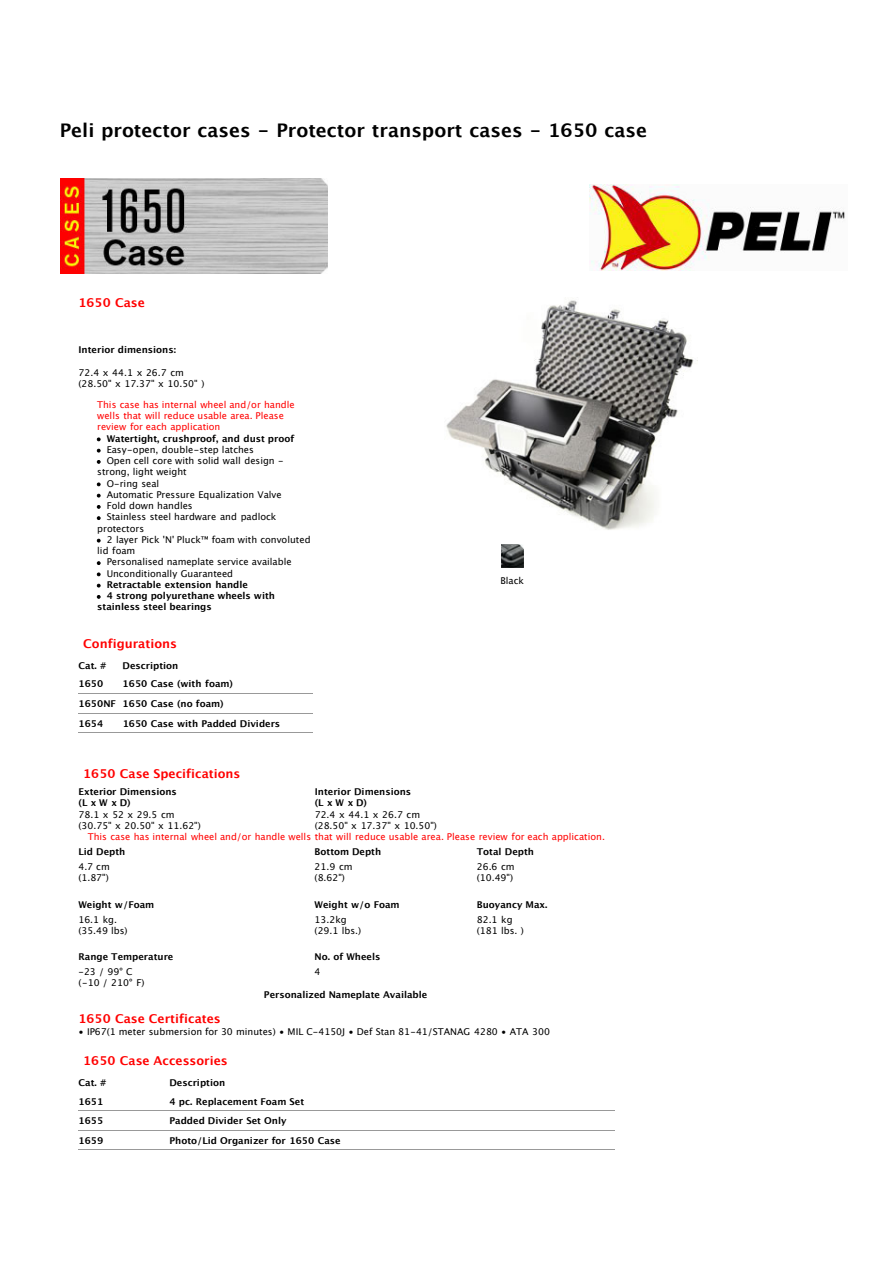
<style>
.page{position:relative;width:893px;height:1263px;background:#fff}
.page>*{position:absolute;margin:0;border:0;box-sizing:border-box;transform-origin:0 0}
.t1{font:700 18.75px "Lucida Grande";color:#000}
.t2{font:700 12.15px "Lucida Grande";color:#f00}
.t3{font:9.3px/11.2px "Lucida Grande";color:#000}
.t4{font:700 9.3px/19.6px "Lucida Grande";color:#000}
.t5{font:9.3px/11.2px "Lucida Grande";color:#f00}
</style>
<div class="page">
<hr style="left:79px;top:693px;width:44px;height:1px;background:#999">
<hr style="left:123px;top:693px;width:190px;height:1px;background:#999">
<hr style="left:79px;top:713px;width:44px;height:1px;background:#999">
<hr style="left:123px;top:713px;width:190px;height:1px;background:#999">
<hr style="left:79px;top:732px;width:44px;height:1px;background:#999">
<hr style="left:123px;top:732px;width:190px;height:1px;background:#999">
<hr style="left:79px;top:1110px;width:72px;height:1px;background:#999">
<svg style="left:151px;top:1110px;width:18px;height:1px"></svg>
<hr style="left:169px;top:1110px;width:446px;height:1px;background:#999">
<hr style="left:79px;top:1130px;width:72px;height:1px;background:#999">
<svg style="left:151px;top:1130px;width:18px;height:1px"></svg>
<hr style="left:169px;top:1130px;width:446px;height:1px;background:#999">
<hr style="left:79px;top:1149px;width:72px;height:1px;background:#999">
<svg style="left:151px;top:1149px;width:18px;height:1px"></svg>
<hr style="left:169px;top:1149px;width:446px;height:1px;background:#999">
<svg style="left:97px;top:437px;width:4px;height:4px"></svg>
<svg style="left:97px;top:449px;width:4px;height:3px"></svg>
<svg style="left:97px;top:460px;width:4px;height:4px"></svg>
<svg style="left:97px;top:482px;width:4px;height:4px"></svg>
<svg style="left:97px;top:494px;width:4px;height:3px"></svg>
<svg style="left:97px;top:505px;width:4px;height:4px"></svg>
<svg style="left:97px;top:516px;width:4px;height:4px"></svg>
<svg style="left:97px;top:539px;width:4px;height:3px"></svg>
<svg style="left:97px;top:561px;width:4px;height:4px"></svg>
<svg style="left:97px;top:572px;width:4px;height:4px"></svg>
<svg style="left:97px;top:584px;width:4px;height:3px"></svg>
<svg style="left:97px;top:595px;width:4px;height:4px"></svg>
<img style="left:60px;top:179px;width:267px;height:94px">
<img style="left:590px;top:185px;width:255px;height:85px">
<img style="left:501px;top:545px;width:23px;height:22px">
<img style="left:446px;top:300px;width:252px;height:230px">
<h1 class="t1" style="left:60px;top:115px;width:589px">Peli protector cases - Protector transport cases - 1650 case</h1>
<h2 class="t2" style="left:79px;top:293px;width:68px">1650 Case</h2>
<p class="t4" style="left:79px;top:339px;width:99px">Interior dimensions:</p>
<p class="t3" style="left:79px;top:367px;width:127px">72.4 x 44.1 x 26.7 cm (28.50" x 17.37" x 10.50" )</p>
<p class="t5" style="left:97px;top:399px;width:199px">This case has internal wheel and/or handle wells that will reduce usable area. Please review for each application</p>
<p class="t4" style="left:107px;top:428px;width:189px">Watertight, crushproof, and dust proof</p>
<p class="t3" style="left:107px;top:444px;width:149px">Easy-open, double-step latches</p>
<p class="t3" style="left:107px;top:455px;width:178px">Open cell core with solid wall design -</p>
<p class="t3" style="left:97px;top:467px;width:91px">strong, light weight</p>
<p class="t3" style="left:107px;top:478px;width:54px">O-ring seal</p>
<p class="t3" style="left:107px;top:489px;width:177px">Automatic Pressure Equalization Valve</p>
<p class="t3" style="left:107px;top:500px;width:88px">Fold down handles</p>
<p class="t3" style="left:107px;top:512px;width:171px">Stainless steel hardware and padlock</p>
<p class="t3" style="left:97px;top:523px;width:48px">protectors</p>
<p class="t3" style="left:107px;top:534px;width:205px">2 layer Pick 'N' Pluck™ foam with convoluted</p>
<p class="t3" style="left:97px;top:545px;width:40px">lid foam</p>
<p class="t3" style="left:107px;top:557px;width:186px">Personalised nameplate service available</p>
<p class="t3" style="left:107px;top:568px;width:128px">Unconditionally Guaranteed</p>
<p class="t4" style="left:107px;top:575px;width:143px">Retractable extension handle</p>
<p class="t4" style="left:107px;top:586px;width:170px">4 strong polyurethane wheels with</p>
<p class="t4" style="left:97px;top:597px;width:116px">stainless steel bearings</p>
<h2 class="t2" style="left:83px;top:634px;width:95px">Configurations</h2>
<p class="t4" style="left:79px;top:655px;width:29px">Cat. #</p>
<p class="t4" style="left:123px;top:655px;width:57px">Description</p>
<p class="t4" style="left:79px;top:674px;width:26px">1650</p>
<p class="t4" style="left:79px;top:674px;width:156px;text-indent:44px">1650 Case (with foam)<br>1650NF 1650 Case (no foam)<br>1654</p>
<p class="t4" style="left:123px;top:713px;width:159px">1650 Case with Padded Dividers</p>
<p class="t3" style="left:500px;top:575px;width:25px">Black</p>
<h2 class="t2" style="left:83px;top:764px;width:159px">1650 Case Specifications</h2>
<p class="t4" style="left:79px;top:786px;width:100px;line-height:11.2px">Exterior Dimensions (LxWxD)</p>
<p class="t4" style="left:315px;top:786px;width:98px;line-height:11.2px">Interior Dimensions (LxWxD)</p>
<p class="t3" style="left:79px;top:809px;width:124px">78.1 x 52 x 29.5 cm (30.75" x 20.50" x 11.62")</p>
<p class="t3" style="left:315px;top:809px;width:124px">72.4 x 44.1 x 26.7 cm (28.50" x 17.37" x 10.50")</p>
<p class="t5" style="left:88px;top:831px;width:519px">This case has internal wheel and/or handle wells that will reduce usable area. Please review for each application.</p>
<p class="t4" style="left:78px;top:842px;width:48px">Lid Depth</p>
<p class="t4" style="left:315px;top:842px;width:68px">Bottom Depth</p>
<p class="t4" style="left:477px;top:842px;width:59px">Total Depth</p>
<p class="t3" style="left:78px;top:861px;width:33px">4.7 cm (1.87")</p>
<p class="t3" style="left:315px;top:861px;width:39px">21.9 cm (8.62")</p>
<p class="t3" style="left:477px;top:861px;width:39px">26.6 cm (10.49")</p>
<p class="t4" style="left:78px;top:894px;width:77px">Weight w/Foam</p>
<p class="t4" style="left:315px;top:894px;width:87px">Weight w/o Foam</p>
<p class="t4" style="left:477px;top:894px;width:72px">Buoyancy Max.</p>
<p class="t3" style="left:78px;top:914px;width:51px">16.1 kg. (35.49 lbs)</p>
<p class="t3" style="left:315px;top:914px;width:48px">13.2kg (29.1 lbs.)</p>
<p class="t3" style="left:477px;top:914px;width:49px">82.1 kg (181 lbs. )</p>
<p class="t4" style="left:78px;top:947px;width:97px">Range Temperature</p>
<p class="t4" style="left:315px;top:947px;width:67px">No. of Wheels</p>
<p class="t3" style="left:78px;top:966px;width:68px">-23 / 99° C (-10 / 210° F)</p>
<p class="t3" style="left:315px;top:966px;width:7px">4</p>
<p class="t4" style="left:264px;top:984px;width:165px">Personalized Nameplate Available</p>
<h2 class="t2" style="left:79px;top:1009px;width:144px">1650 Case Certificates</h2>
<p class="t3" style="left:79px;top:1026px;width:473px">• IP67(1 meter submersion for 30 minutes) • MIL C-4150J • Def Stan 81-41/STANAG 4280 • ATA 300</p>
<h2 class="t2" style="left:83px;top:1051px;width:146px">1650 Case Accessories</h2>
<p class="t4" style="left:79px;top:1072px;width:29px">Cat. #</p>
<p class="t4" style="left:169px;top:1072px;width:57px">Description</p>
<p class="t4" style="left:79px;top:1091px;width:26px">1651</p>
<p class="t4" style="left:169px;top:1091px;width:136px">4 pc. Replacement Foam Set</p>
<p class="t4" style="left:79px;top:1111px;width:26px">1655</p>
<p class="t4" style="left:169px;top:1111px;width:119px">Padded Divider Set Only</p>
<p class="t4" style="left:79px;top:1131px;width:26px">1659</p>
<p class="t4" style="left:170px;top:1131px;width:173px">Photo/Lid Organizer for 1650 Case</p>
</div>
